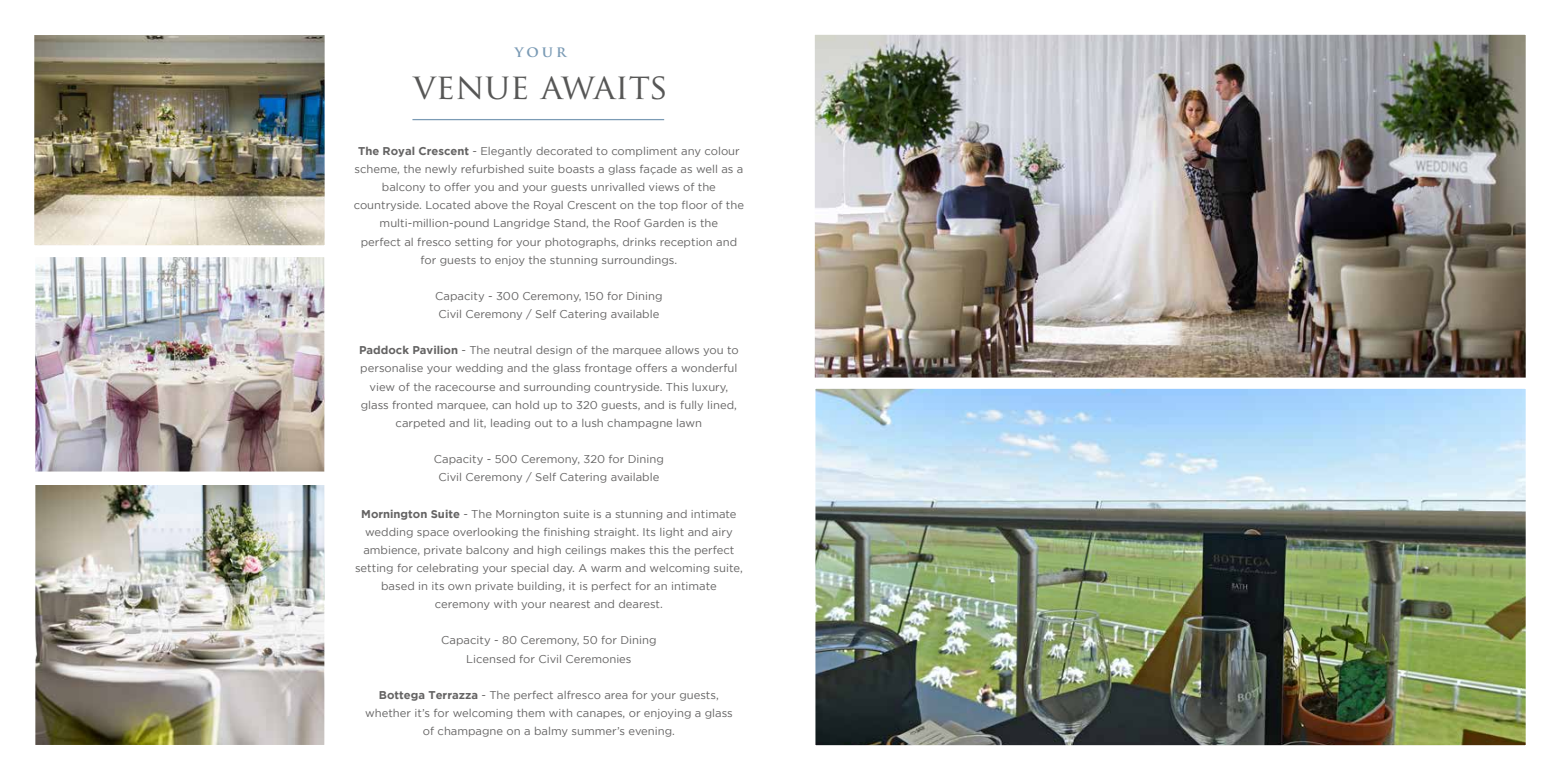
<style>
.page{position:relative;width:1560px;height:780px;background:#fff}
.page>*{position:absolute;margin:0;border:0;box-sizing:border-box;transform-origin:0 0}
.t1{font:35px "Trajan Pro";color:#575756}
.t2{font:700 15px "Trajan Pro";color:#7b9bb5}
.t3{font:11.25px/18.1px "Gotham";color:#646363;text-align:center}
.s1{font-weight:700}
</style>
<div class="page">
<hr style="left:412px;top:119px;width:252px;height:1px;background:#7b9bb5">
<img style="left:35px;top:36px;width:289px;height:209px">
<img style="left:36px;top:258px;width:287px;height:213px">
<img style="left:815px;top:36px;width:709px;height:341px">
<div style="left:803px;top:24px;width:733px;height:428px;border:11px solid #fff"></div>
<img style="left:36px;top:485px;width:287px;height:259px">
<img style="left:816px;top:389px;width:708px;height:355px">
<div style="left:804px;top:377px;width:732px;height:379px;border:11px solid #fff"></div>
<h2 class="t2" style="left:515px;top:42px;width:53px">YOUR</h2>
<h1 class="t1" style="left:413px;top:64px;width:256px">VENUE AWAITS</h1>
<p class="t3" style="left:354px;top:142px;width:392px"><span class="s1">The Royal Crescent</span> - Elegantly decorated to compliment any colour scheme, the newly refurbished suite boasts a glass façade as well as a balcony to offer you and your guests unrivalled views of the countryside. Located above the Royal Crescent on the top floor of the multi-million-pound Langridge Stand, the Roof Garden is the<br>perfect al fresco setting for your photographs, drinks reception and for guests to enjoy the stunning surroundings.</p>
<p class="t3" style="left:435px;top:287px;width:229px;text-align:left">Capacity - 300 Ceremony, 150 for Dining<br>Civil Ceremony / Self Catering available</p>
<p class="t3" style="left:359px;top:341px;width:381px"><span class="s1">Paddock Pavilion</span> - The neutral design of the marquee allows you to personalise your wedding and the glass frontage offers a wonderful view of the racecourse and surrounding countryside. This luxury, glass fronted marquee, can hold up to 320 guests, and is fully lined, carpeted and lit, leading out to a lush champagne lawn</p>
<p class="t3" style="left:434px;top:450px;width:231px">Capacity - 500 Ceremony, 320 for Dining<br>Civil Ceremony / Self Catering available</p>
<p class="t3" style="left:355px;top:504px;width:389px"><span class="s1">Mornington Suite</span> - The Mornington suite is a stunning and intimate wedding space overlooking the finishing straight. Its light and airy ambience, private balcony and high ceilings makes this the perfect setting for celebrating your special day. A warm and welcoming suite, based in its own private building, it is perfect for an intimate ceremony with your nearest and dearest.</p>
<p class="t3" style="left:441px;top:631px;width:217px">Capacity - 80 Ceremony, 50 for Dining<br>Licensed for Civil Ceremonies</p>
<p class="t3" style="left:365px;top:685px;width:369px"><span class="s1">Bottega Terrazza</span> - The perfect alfresco area for your guests, whether it’s for welcoming them with canapes, or enjoying a glass of champagne on a balmy summer’s evening.</p>
</div>
